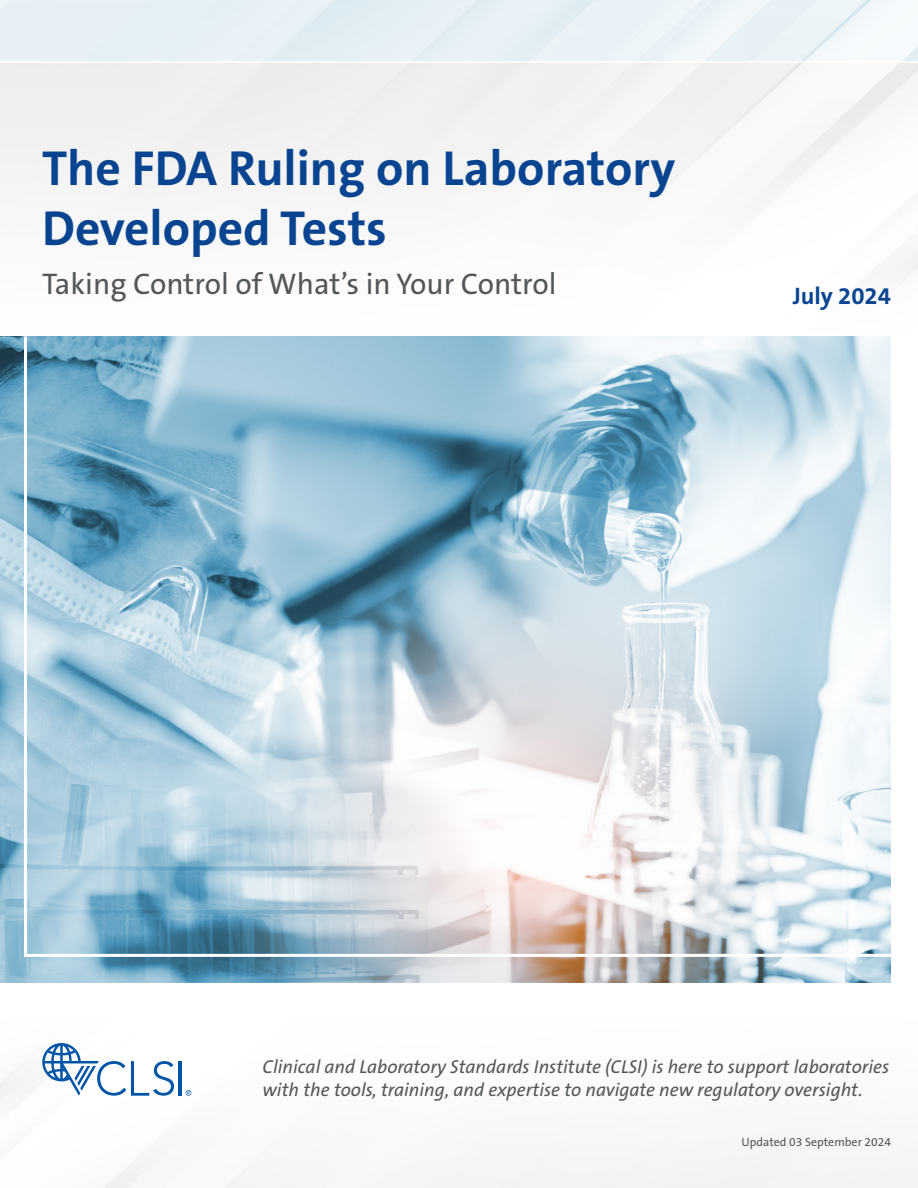
<style>
.page{position:relative;width:918px;height:1188px;background:#fff}
.page>*{position:absolute;margin:0;border:0;box-sizing:border-box;transform-origin:0 0}
.t1{font:700 49.5px/59.4px "The Sans B W7";color:#094491}
.t2{font:30px "The Sans B W5 Plain";color:#535759}
.t3{font:700 24px "The Sans B W7";color:#094491}
.t4{font:italic 18.75px/22.5px "The Sans B W5 Plain";color:#535759}
.t5{font:12px "The Sans B W5 Plain";color:#535759}
</style>
<div class="page">
<img style="left:0;top:1061px;width:918px;height:127px">
<svg style="left:0;top:0;width:918px;height:63px;fill:#e8f1f6"></svg>
<img style="left:0;top:337px;width:891px;height:645px">
<svg style="left:42px;top:1043px;width:132px;height:53px"></svg>
<hr style="left:179px;top:1061px;width:3px;height:35px;background:#0154a6">
<svg style="left:186px;top:1090px;width:5px;height:6px"></svg>
<hr style="left:24px;top:337px;width:3px;height:620px;background:#fff">
<hr style="left:24px;top:954px;width:894px;height:3px;background:#fff">
<p class="t1" style="left:42px;top:139px;width:635px">The FDA Ruling on Laboratory<br>Developed Tests</p>
<p class="t2" style="left:42px;top:265px;width:516px">Taking Control of What’s in Your Control</p>
<p class="t3" style="left:793px;top:280px;width:100px">July 2024</p>
<p class="t4" style="left:262px;top:1056px;width:628px">Clinical and Laboratory Standards Institute (CLSI) is here to support laboratories with the tools, training, and expertise to navigate new regulatory oversight.</p>
<p class="t5" style="left:742px;top:1134px;width:151px">Updated 03 September 2024</p>
</div>
